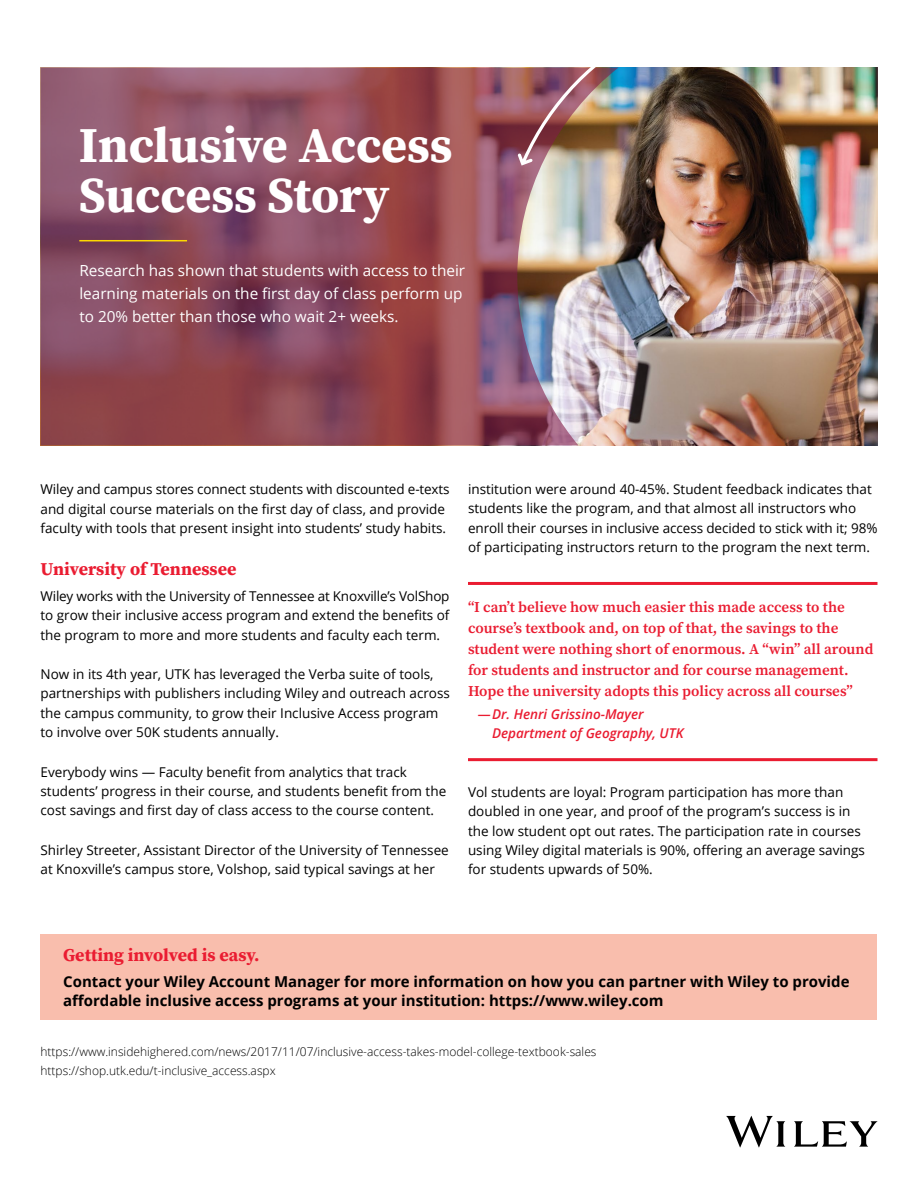
<style>
.page{position:relative;width:918px;height:1188px;background:#fff}
.page>*{position:absolute;margin:0;border:0;box-sizing:border-box;transform-origin:0 0}
.t1{font:700 49.95px/49.9px "Source Serif Pro";letter-spacing:-.005em;color:#fff}
.t2{font:700 18px "Source Serif Pro";color:#ea1c31}
.t3{font:15.3px/23px "Open Sans";color:#fff}
.t4{font:600 15px/21px "Source Serif Pro";color:#ea1c31}
.t5{font:700 15px/19.4px "Open Sans";color:#000}
.t6{font:13.5px/19.4px "Open Sans";color:#000}
.t7{font:italic 600 13.5px/19.4px "Open Sans";color:#ea1c31}
.t8{font:300 12px/19.4px "Open Sans";color:#000}
</style>
<div class="page">
<img style="left:40px;top:68px;width:838px;height:378px">
<hr style="left:79px;top:240px;width:108px;height:1px;background:#fdd900">
<div style="left:40px;top:934px;width:838px;height:86px;background:#f9bead"></div>
<svg style="left:726px;top:1116px;width:151px;height:32px"></svg>
<img style="left:518px;top:67px;width:131px;height:99px">
<hr style="left:468px;top:582px;width:410px;height:3px;background:#ea1c31">
<hr style="left:468px;top:758px;width:410px;height:3px;background:#ea1c31">
<h1 class="t1" style="left:79px;top:123px;width:375px">Inclusive Access<br>Success Story</h1>
<p class="t3" style="left:79px;top:259px;width:387px">Research has shown that students with access to their learning materials on the first day of class perform up to 20% better than those who wait 2+ weeks.</p>
<p class="t6" style="left:41px;top:479px;width:411px">Wiley and campus stores connect students with discounted e-texts and digital course materials on the first day of class, and provide faculty with tools that present insight into students’ study habits.</p>
<h2 class="t2" style="left:40px;top:558px;width:198px">University of Tennessee</h2>
<p class="t6" style="left:40px;top:586px;width:411px;text-align:justify">Wiley works with the University of Tennessee at Knoxville’s VolShop to grow their inclusive access program and extend the benefits of the program to more and more students and faculty each term.</p>
<p class="t6" style="left:40px;top:664px;width:411px">Now in its 4th year, UTK has leveraged the Verba suite of tools, partnerships with publishers including Wiley and outreach across the campus community, to grow their Inclusive Access program to involve over 50K students annually.</p>
<p class="t6" style="left:40px;top:762px;width:407px">Everybody wins — Faculty benefit from analytics that track students’ progress in their course, and students benefit from the cost savings and first day of class access to the course content.</p>
<p class="t6" style="left:40px;top:840px;width:410px">Shirley Streeter, Assistant Director of the University of Tennessee at Knoxville’s campus store, Volshop, said typical savings at her</p>
<p class="t6" style="left:468px;top:479px;width:411px">institution were around 40-45%. Student feedback indicates that students like the program, and that almost all instructors who enroll their courses in inclusive access decided to stick with it; 98% of participating instructors return to the program the next term.</p>
<p class="t4" style="left:468px;top:597px;width:407px">“I can’t believe how much easier this made access to the course’s textbook and, on top of that, the savings to the student were nothing short of enormous. A “win” all around for students and instructor and for course management.<br>Hope the university adopts this policy across all courses”</p>
<p class="t7" style="left:492px;top:704px;width:193px;text-indent:-14px">—Dr. Henri Grissino-Mayer<br>Department of Geography, UTK</p>
<p class="t6" style="left:468px;top:782px;width:399px">Vol students are loyal: Program participation has more than doubled in one year, and proof of the program’s success is in the low student opt out rates. The participation rate in courses using Wiley digital materials is 90%, offering an average savings for students upwards of 50%.</p>
<h2 class="t2" style="left:63px;top:944px;width:198px">Getting involved is easy.</h2>
<p class="t5" style="left:63px;top:971px;width:788px">Contact your Wiley Account Manager for more information on how you can partner with Wiley to provide affordable inclusive access programs at your institution: https://www.wiley.com</p>
<p class="t8" style="left:40px;top:1042px;width:558px">https://www.insidehighered.com/news/2017/11/07/inclusive-access-takes-model-college-textbook-sales https://shop.utk.edu/t-inclusive_access.aspx</p>
</div>
